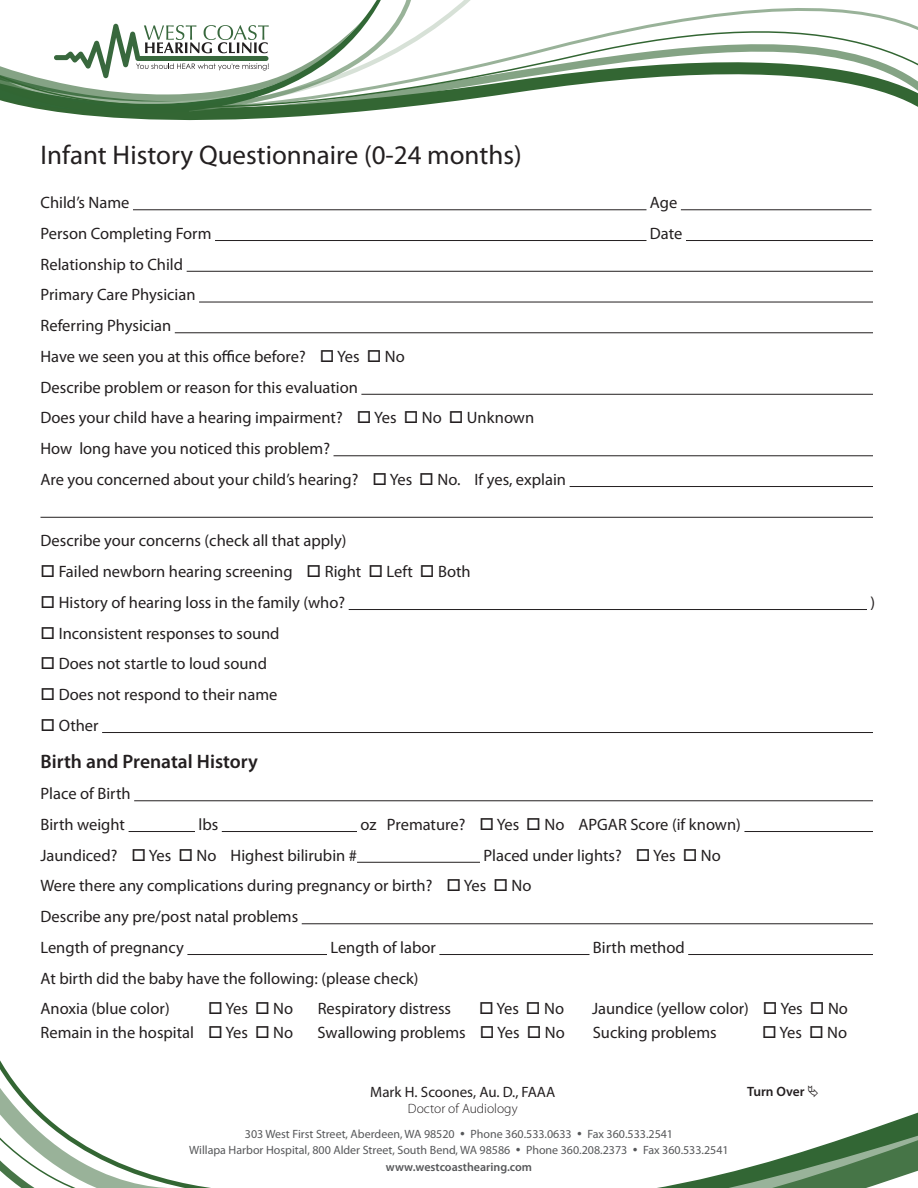
<style>
.page{position:relative;width:918px;height:1188px;background:#fff}
.page>*{position:absolute;margin:0;border:0;box-sizing:border-box;transform-origin:0 0}
.Page_Title{font:27px "Myriad Pro";color:#231f20}
.Form_Style{font:600 19.5px "Myriad Pro";color:#231f20}
.Form_Style-2{font:16.5px "Myriad Pro";color:#231f20}
.t1{font:15px "Myriad Pro";color:#231f20}
.t2{font:300 13.5px "Myriad Pro";color:#231f20}
.t3{font:600 13.5px "Myriad Pro";color:#231f20}
.t4{font:12px "Myriad Pro";color:#57585a}
.t5{font:600 12px "Myriad Pro";color:#57585a}
</style>
<div class="page">
<svg style="left:657px;top:1112px;width:261px;height:76px"></svg>
<svg style="left:133px;top:8px;width:785px;height:264px"></svg>
<svg style="left:94px;top:0;width:422px;height:43px"></svg>
<svg style="left:0;top:43px;width:918px;height:91px"></svg>
<svg style="left:0;top:1086px;width:194px;height:102px"></svg>
<hr style="left:133px;top:209px;width:513px;height:1px;background:#231f20">
<hr style="left:681px;top:209px;width:190px;height:1px;background:#231f20">
<hr style="left:215px;top:240px;width:431px;height:1px;background:#231f20">
<hr style="left:686px;top:240px;width:187px;height:1px;background:#231f20">
<hr style="left:187px;top:271px;width:686px;height:1px;background:#231f20">
<hr style="left:199px;top:302px;width:674px;height:1px;background:#231f20">
<hr style="left:175px;top:332px;width:698px;height:1px;background:#231f20">
<hr style="left:361px;top:394px;width:512px;height:1px;background:#231f20">
<hr style="left:334px;top:455px;width:539px;height:1px;background:#231f20">
<hr style="left:570px;top:486px;width:303px;height:1px;background:#231f20">
<hr style="left:40px;top:517px;width:833px;height:1px;background:#231f20">
<hr style="left:349px;top:609px;width:518px;height:1px;background:#231f20">
<hr style="left:102px;top:732px;width:771px;height:1px;background:#231f20">
<hr style="left:134px;top:800px;width:739px;height:1px;background:#231f20">
<hr style="left:129px;top:831px;width:66px;height:1px;background:#231f20">
<hr style="left:222px;top:831px;width:135px;height:1px;background:#231f20">
<hr style="left:744px;top:831px;width:129px;height:1px;background:#231f20">
<hr style="left:357px;top:862px;width:123px;height:1px;background:#231f20">
<hr style="left:302px;top:923px;width:571px;height:1px;background:#231f20">
<hr style="left:187px;top:954px;width:140px;height:1px;background:#231f20">
<hr style="left:439px;top:954px;width:150px;height:1px;background:#231f20">
<hr style="left:688px;top:954px;width:185px;height:1px;background:#231f20">
<p class="Page_Title" style="left:40px;top:138px;width:483px">Infant History Questionnaire (0-24 months)</p>
<p class="Form_Style-2" style="left:40px;top:192px;width:90px">Child’s Name</p>
<p class="Form_Style-2" style="left:650px;top:192px;width:29px">Age</p>
<p class="Form_Style-2" style="left:40px;top:223px;width:173px">Person Completing Form</p>
<p class="Form_Style-2" style="left:650px;top:223px;width:34px">Date</p>
<p class="Form_Style-2" style="left:40px;top:254px;width:144px">Relationship to Child</p>
<p class="Form_Style-2" style="left:40px;top:285px;width:157px">Primary Care Physician</p>
<p class="Form_Style-2" style="left:40px;top:315px;width:132px">Referring Physician</p>
<p class="Form_Style-2" style="left:40px;top:346px;width:366px">Have we seen you at this office before? □ Yes □ No</p>
<p class="Form_Style-2" style="left:40px;top:377px;width:319px">Describe problem or reason for this evaluation</p>
<p class="Form_Style-2" style="left:40px;top:408px;width:495px">Does your child have a hearing impairment? □ Yes □ No □ Unknown</p>
<p class="Form_Style-2" style="left:40px;top:438px;width:291px">How long have you noticed this problem?</p>
<p class="Form_Style-2" style="left:40px;top:469px;width:527px">Are you concerned about your child’s hearing? □ Yes □ No. If yes, explain</p>
<p class="Form_Style-2" style="left:40px;top:531px;width:308px">Describe your concerns (check all that apply)</p>
<p class="Form_Style-2" style="left:40px;top:561px;width:432px">□ Failed newborn hearing screening □ Right □ Left □ Both</p>
<p class="Form_Style-2" style="left:40px;top:592px;width:306px">□ History of hearing loss in the family (who?</p>
<p class="Form_Style-2" style="left:870px;top:592px;width:6px">)</p>
<p class="Form_Style-2" style="left:40px;top:623px;width:241px">□ Inconsistent responses to sound</p>
<p class="Form_Style-2" style="left:40px;top:654px;width:228px">□ Does not startle to loud sound</p>
<p class="Form_Style-2" style="left:40px;top:684px;width:238px">□ Does not respond to their name</p>
<p class="Form_Style-2" style="left:40px;top:715px;width:60px">□ Other</p>
<p class="Form_Style" style="left:40px;top:749px;width:219px">Birth and Prenatal History</p>
<p class="Form_Style-2" style="left:40px;top:783px;width:92px">Place of Birth</p>
<p class="Form_Style-2" style="left:40px;top:814px;width:86px">Birth weight</p>
<p class="Form_Style-2" style="left:198px;top:814px;width:21px">lbs</p>
<p class="Form_Style-2" style="left:360px;top:814px;width:382px">oz Premature? □ Yes □ No APGAR Score (if known)</p>
<p class="Form_Style-2" style="left:40px;top:845px;width:318px">Jaundiced? □ Yes □ No Highest bilirubin #</p>
<p class="Form_Style-2" style="left:483px;top:845px;width:239px">Placed under lights? □ Yes □ No</p>
<p class="Form_Style-2" style="left:40px;top:876px;width:492px">Were there any complications during pregnancy or birth? □ Yes □ No</p>
<p class="Form_Style-2" style="left:40px;top:906px;width:259px">Describe any pre/post natal problems</p>
<p class="Form_Style-2" style="left:40px;top:937px;width:145px">Length of pregnancy</p>
<p class="Form_Style-2" style="left:330px;top:937px;width:107px">Length of labor</p>
<p class="Form_Style-2" style="left:593px;top:937px;width:93px">Birth method</p>
<p class="Form_Style-2" style="left:40px;top:968px;width:379px">At birth did the baby have the following: (please check)</p>
<p class="Form_Style-2" style="left:40px;top:999px;width:131px">Anoxia (blue color)</p>
<p class="Form_Style-2" style="left:208px;top:999px;width:87px">□ Yes □ No</p>
<p class="Form_Style-2" style="left:318px;top:999px;width:135px">Respiratory distress</p>
<p class="Form_Style-2" style="left:479px;top:999px;width:87px">□ Yes □ No</p>
<p class="Form_Style-2" style="left:592px;top:999px;width:257px">Jaundice (yellow color) □ Yes □ No</p>
<p class="Form_Style-2" style="left:40px;top:1023px;width:254px">Remain in the hospital □ Yes □ No</p>
<p class="Form_Style-2" style="left:318px;top:1023px;width:249px">Swallowing problems □ Yes □ No</p>
<p class="Form_Style-2" style="left:593px;top:1023px;width:125px">Sucking problems</p>
<p class="Form_Style-2" style="left:762px;top:1023px;width:87px">□ Yes □ No</p>
<p class="t1" style="left:370px;top:1083px;width:187px">Mark H. Scoones, Au. D., FAAA</p>
<p class="t2" style="left:408px;top:1102px;width:111px">Doctor of Audiology</p>
<p class="t4" style="left:245px;top:1126px;width:430px">303 West First Street, Aberdeen, WA 98520 • Phone 360.533.0633 • Fax 360.533.2541</p>
<p class="t4" style="left:189px;top:1143px;width:541px">Willapa Harbor Hospital, 800 Alder Street, South Bend, WA 98586 • Phone 360.208.2373 • Fax 360.533.2541</p>
<p class="t5" style="left:386px;top:1159px;width:148px">www.westcoasthearing.com</p>
<p class="t3" style="left:747px;top:1083px;width:59px">Turn Over</p>
</div>
